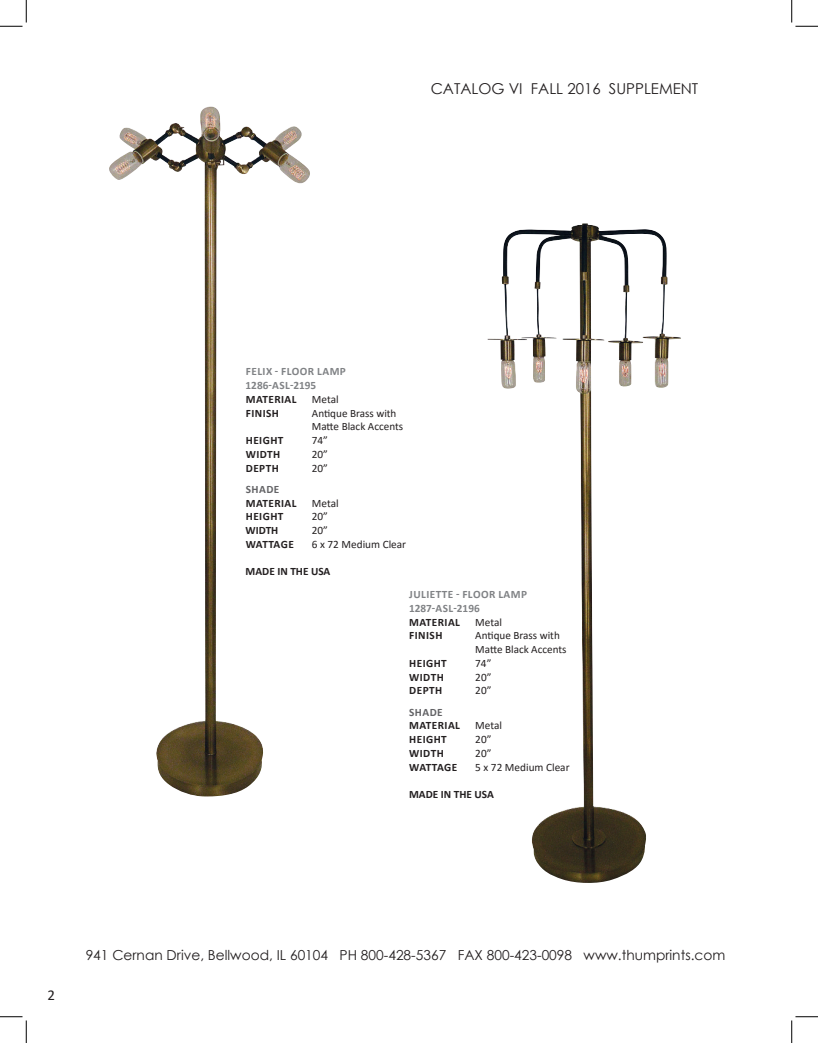
<style>
.page{position:relative;width:818px;height:1043px;background:#fff}
.page>*{position:absolute;margin:0;border:0;box-sizing:border-box;transform-origin:0 0}
.t1{font:15px "Century Gothic";color:#231f20}
.t2{font:15px "Calibri";color:#231f20}
.t3{font:13.75px "Century Gothic";color:#231f20}
.t4{font:700 11.25px "Calibri";letter-spacing:.04em;color:#231f20}
.t5{font:11.25px "Calibri";color:#231f20}
.t6{font:700 11.25px/13.8px "Calibri";letter-spacing:.04em;color:#808285}
.t7{font:700 11.25px "Calibri";color:#231f20}
.t8{font:700 11.25px "Calibri";letter-spacing:.01em;color:#231f20}
.t9{font:700 11.25px "Calibri";letter-spacing:.04em;color:#636366}
.t10{font:11.12px/13.6px "Calibri";color:#231f20}
</style>
<div class="page">
<img style="left:109px;top:106px;width:201px;height:690px">
<img style="left:487px;top:223px;width:160px;height:660px">
<svg style="left:0;top:0;width:27px;height:27px"></svg>
<svg style="left:0;top:1016px;width:27px;height:26px"></svg>
<svg style="left:791px;top:0;width:27px;height:27px"></svg>
<svg style="left:791px;top:1016px;width:27px;height:26px"></svg>
<h1 class="t1" style="left:430px;top:79px;width:269px">CATALOG VI FALL 2016 SUPPLEMENT</h1>
<p class="t6" style="left:245px;top:364px;width:102px">FELIX - FLOOR LAMP<br>1286-ASL-2195</p>
<p class="t4" style="left:246px;top:391px;width:52px">MATERIAL</p>
<p class="t5" style="left:312px;top:391px;width:28px">Metal</p>
<p class="t4" style="left:246px;top:405px;width:35px">FINISH</p>
<p class="t10" style="left:312px;top:406px;width:93px">Antique Brass with<br>Matte Black Accents</p>
<p class="t4" style="left:246px;top:432px;width:39px">HEIGHT</p>
<p class="t5" style="left:312px;top:432px;width:18px">74”</p>
<p class="t4" style="left:246px;top:446px;width:36px">WIDTH</p>
<p class="t5" style="left:312px;top:446px;width:18px">20”</p>
<p class="t4" style="left:246px;top:460px;width:34px">DEPTH</p>
<p class="t5" style="left:312px;top:460px;width:18px">20”</p>
<p class="t9" style="left:246px;top:481px;width:35px">SHADE</p>
<p class="t4" style="left:246px;top:495px;width:52px">MATERIAL</p>
<p class="t5" style="left:312px;top:495px;width:28px">Metal</p>
<p class="t4" style="left:246px;top:508px;width:39px">HEIGHT</p>
<p class="t5" style="left:312px;top:509px;width:18px">20”</p>
<p class="t4" style="left:245px;top:522px;width:34px">WIDTH</p>
<p class="t5" style="left:312px;top:522px;width:18px">20”</p>
<p class="t8" style="left:246px;top:536px;width:49px">WATTAGE</p>
<p class="t5" style="left:312px;top:536px;width:96px">6 x 72 Medium Clear</p>
<p class="t7" style="left:245px;top:563px;width:86px">MADE IN THE USA</p>
<p class="t6" style="left:409px;top:587px;width:120px">JULIETTE - FLOOR LAMP<br>1287-ASL-2196</p>
<p class="t4" style="left:409px;top:614px;width:52px">MATERIAL</p>
<p class="t5" style="left:475px;top:614px;width:28px">Metal</p>
<p class="t4" style="left:409px;top:627px;width:35px">FINISH</p>
<p class="t10" style="left:475px;top:628px;width:93px">Antique Brass with<br>Matte Black Accents</p>
<p class="t4" style="left:409px;top:655px;width:39px">HEIGHT</p>
<p class="t5" style="left:475px;top:655px;width:18px">74”</p>
<p class="t4" style="left:409px;top:669px;width:36px">WIDTH</p>
<p class="t5" style="left:475px;top:669px;width:18px">20”</p>
<p class="t4" style="left:409px;top:682px;width:34px">DEPTH</p>
<p class="t5" style="left:475px;top:683px;width:18px">20”</p>
<p class="t9" style="left:409px;top:704px;width:35px">SHADE</p>
<p class="t4" style="left:409px;top:717px;width:52px">MATERIAL</p>
<p class="t5" style="left:475px;top:718px;width:28px">Metal</p>
<p class="t4" style="left:409px;top:731px;width:39px">HEIGHT</p>
<p class="t5" style="left:475px;top:731px;width:18px">20”</p>
<p class="t4" style="left:409px;top:745px;width:36px">WIDTH</p>
<p class="t5" style="left:475px;top:745px;width:18px">20”</p>
<p class="t8" style="left:409px;top:759px;width:49px">WATTAGE</p>
<p class="t5" style="left:475px;top:759px;width:96px">5 x 72 Medium Clear</p>
<p class="t7" style="left:409px;top:786px;width:86px">MADE IN THE USA</p>
<h1 class="t2" style="left:48px;top:984px;width:9px">2</h1>
<p class="t3" style="left:86px;top:944px;width:641px">941 Cernan Drive, Bellwood, IL 60104 PH 800-428-5367 FAX 800-423-0098 www.thumprints.com</p>
</div>
